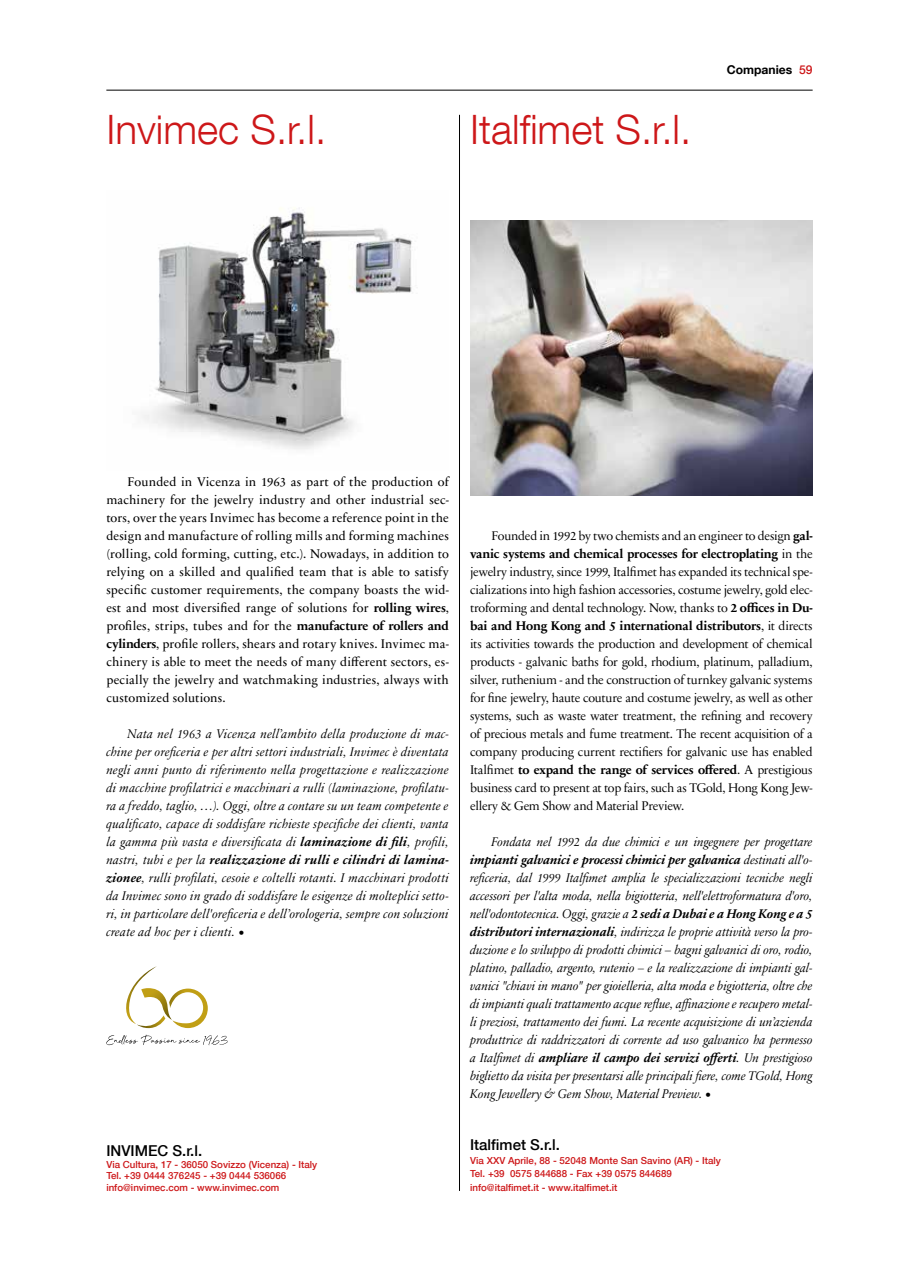
<style>
.page{position:relative;width:902px;height:1276px;background:#fff}
.page>*{position:absolute;margin:0;border:0;box-sizing:border-box;transform-origin:0 0}
.t1{font:300 40.5px "Helvetica Neue LT Com";color:#cd1719}
.t2{font:500 15px "Helvetica Neue LT Com";color:#000}
.t3{font:12.75px/18px "Sabon Next LT Pro Display It";color:#000;text-align:justify}
.t4{font:12.75px/18px "Sabon Next LT Pro Display";letter-spacing:-.02em;color:#000;text-align:justify}
.t5{font:12.75px/18px "Sabon Next LT Pro";letter-spacing:.015em;color:#000;text-align:justify}
.t6{font:italic 700 12.75px "Sabon Next LT Pro";color:#000}
.t7{font:700 12.75px "Sabon Next LT Pro";letter-spacing:-.015em;color:#000}
.t8{font:700 12.15px "Helvetica Neue LT Com";color:#000}
.t9{font:500 9.75px/11.7px "Helvetica Neue LT Com";color:#cd1719}
.s1{font-weight:500;color:#cd1719}
.s2{font-weight:700}
.s3{font-family:"Sabon Next LT Pro";font-weight:700;font-style:italic}
.s4{font-family:"Sabon Next LT Pro Display It";font-weight:400;font-style:normal}
.s5{font-family:"Romain BP Text"}
.s6{font-family:"Sabon Next LT Pro";font-weight:700}
.s7{font-family:"Sabon Next LT Pro Display";font-weight:400}
</style>
<div class="page">
<hr style="left:106px;top:90px;width:706px;height:1px;background:#000">
<hr style="left:459px;top:115px;width:1px;height:1076px;background:#000">
<img style="left:142px;top:208px;width:270px;height:242px">
<svg style="left:106px;top:966px;width:121px;height:79px"></svg>
<img style="left:470px;top:221px;width:342px;height:274px">
<h1 class="t1" style="left:106px;top:105px;width:221px">Invimec S.r.l.</h1>
<h1 class="t1" style="left:470px;top:105px;width:223px">Italfimet S.r.l.</h1>
<p class="t8" style="left:726px;top:61px;width:87px">Companies <span class="s1">59</span></p>
<p class="t5" style="left:106px;top:472px;width:344px;text-indent:21px">Founded in Vicenza in 1963 as part of the production of machinery for the jewelry industry and other industrial sec&shy;tors, over the years Invimec has become a reference point in the design and manufacture of rolling mills and forming machines (rolling, cold forming, cutting, etc.). Nowadays, in addition to relying on a skilled and qualified team that is able to satisfy specific customer requirements, the company boasts the wid&shy;est and most diversified range of solutions for <span class="s2">rolling wires</span>, profiles, strips, tubes and for the <span class="s2">manufacture of rollers and cylinders</span>, profile rollers, shears and rotary knives. Invimec ma&shy;chinery is able to meet the needs of many different sectors, es&shy;pecially the jewelry and watchmaking industries, always with customized solutions.</p>
<p class="t3" style="left:106px;top:724px;width:344px;text-indent:21px">Nata nel 1963 a Vicenza nell’ambito della produzione di mac&shy;chine per oreficeria e per altri settori industriali, Invimec è diventata negli anni punto di riferimento nella progettazione e realizzazione di macchine profilatrici e macchinari a rulli (laminazione, profilatu&shy;ra a freddo, taglio, …). Oggi, oltre a contare su un team competente e qualificato, capace di soddisfare richieste specifiche dei clienti, vanta la gamma più vasta e diversificata di <span class="s3">laminazione di fili</span>, profili,</p>
<p class="t6" style="left:106px;top:850px;width:344px"><span class="s4">nastri, tubi e per la</span> realizzazione di rulli e cilindri di lamina-</p>
<p class="t3" style="left:106px;top:868px;width:344px"><span class="s3">zionee</span>, rulli profilati, cesoie e coltelli rotanti. I macchinari prodotti da Invimec sono in grado di soddisfare le esigenze di molteplici setto&shy;ri, in particolare dell'oreficeria e dell’orologeria, sempre con soluzioni create ad hoc per i clienti. <span class="s5">•</span></p>
<p class="t2" style="left:106px;top:1141px;width:97px">INVIMEC S.r.l.</p>
<p class="t9" style="left:106px;top:1158px;width:212px">Via Cultura, 17 - 36050 Sovizzo (Vicenza) - Italy<br>Tel. +39 0444 376245 - +39 0444 536066 info@invimec.com - www.invimec.com</p>
<p class="t4" style="left:491px;top:526px;width:323px">Founded in 1992 by two chemists and an engineer to design <span class="s6">gal-</span></p>
<p class="t7" style="left:470px;top:544px;width:344px">vanic systems and chemical processes for electroplating <span class="s7">in the</span></p>
<p class="t4" style="left:470px;top:562px;width:344px">jewelry industry, since 1999, Italfimet has expanded its technical spe&shy;cializations into high fashion accessories, costume jewelry, gold elec&shy;troforming and dental technology. Now, thanks to <span class="s6">2 offices in Du-</span></p>
<p class="t7" style="left:470px;top:616px;width:344px">bai and Hong Kong and 5 international distributors<span class="s7">, it directs</span></p>
<p class="t4" style="left:470px;top:634px;width:344px">its activities towards the production and development of chemical products - galvanic baths for gold, rhodium, platinum, palladium, silver, ruthenium - and the construction of turnkey galvanic systems for fine jewelry, haute couture and costume jewelry, as well as other systems, such as waste water treatment, the refining and recovery of precious metals and fume treatment. The recent acquisition of a company producing current rectifiers for galvanic use has enabled</p>
<p class="t7" style="left:470px;top:760px;width:344px"><span class="s7">Italfimet</span> to expand the range of services offered<span class="s7">. A prestigious</span></p>
<p class="t4" style="left:470px;top:778px;width:344px">business card to present at top fairs, such as TGold, Hong Kong Jew&shy;ellery &amp; Gem Show and Material Preview.</p>
<p class="t3" style="left:491px;top:832px;width:323px">Fondata nel 1992 da due chimici e un ingegnere per progettare</p>
<p class="t6" style="left:470px;top:850px;width:344px">impianti galvanici e processi chimici per galvanica <span class="s4">destinati all'o-</span></p>
<p class="t3" style="left:470px;top:868px;width:344px">reficeria, dal 1999 Italfimet amplia le specializzazioni tecniche negli accessori per l'alta moda, nella bigiotteria, nell'elettroformatura d'oro, nell'odontotecnica. Oggi, grazie a <span class="s3">2 sedi a Dubai e a Hong Kong e a 5 distributori internazionali</span>, indirizza le proprie attività verso la pro&shy;duzione e lo sviluppo di prodotti chimici – bagni galvanici di oro, rodio, platino, palladio, argento, rutenio – e la realizzazione di impianti gal&shy;vanici "chiavi in mano" per gioielleria, alta moda e bigiotteria, oltre che di impianti quali trattamento acque reflue, affinazione e recupero metal&shy;li preziosi, trattamento dei fumi. La recente acquisizione di un’azienda produttrice di raddrizzatori di corrente ad uso galvanico ha permesso</p>
<p class="t6" style="left:470px;top:1048px;width:344px"><span class="s4">a Italfimet di</span> ampliare il campo dei servizi offerti<span class="s4">. Un prestigioso</span></p>
<p class="t3" style="left:470px;top:1066px;width:344px">biglietto da visita per presentarsi alle principali fiere, come TGold, Hong<br>Kong Jewellery &amp; Gem Show, Material Preview. <span class="s5">•</span></p>
<p class="t2" style="left:470px;top:1136px;width:91px">Italfimet S.r.l.</p>
<p class="t9" style="left:470px;top:1153px;width:252px;line-height:13.5px">Via XXV Aprile, 88 - 52048 Monte San Savino (AR) - Italy<br>Tel. +39 0575 844688 - Fax +39 0575 844689 info@italfimet.it - www.italfimet.it</p>
</div>
